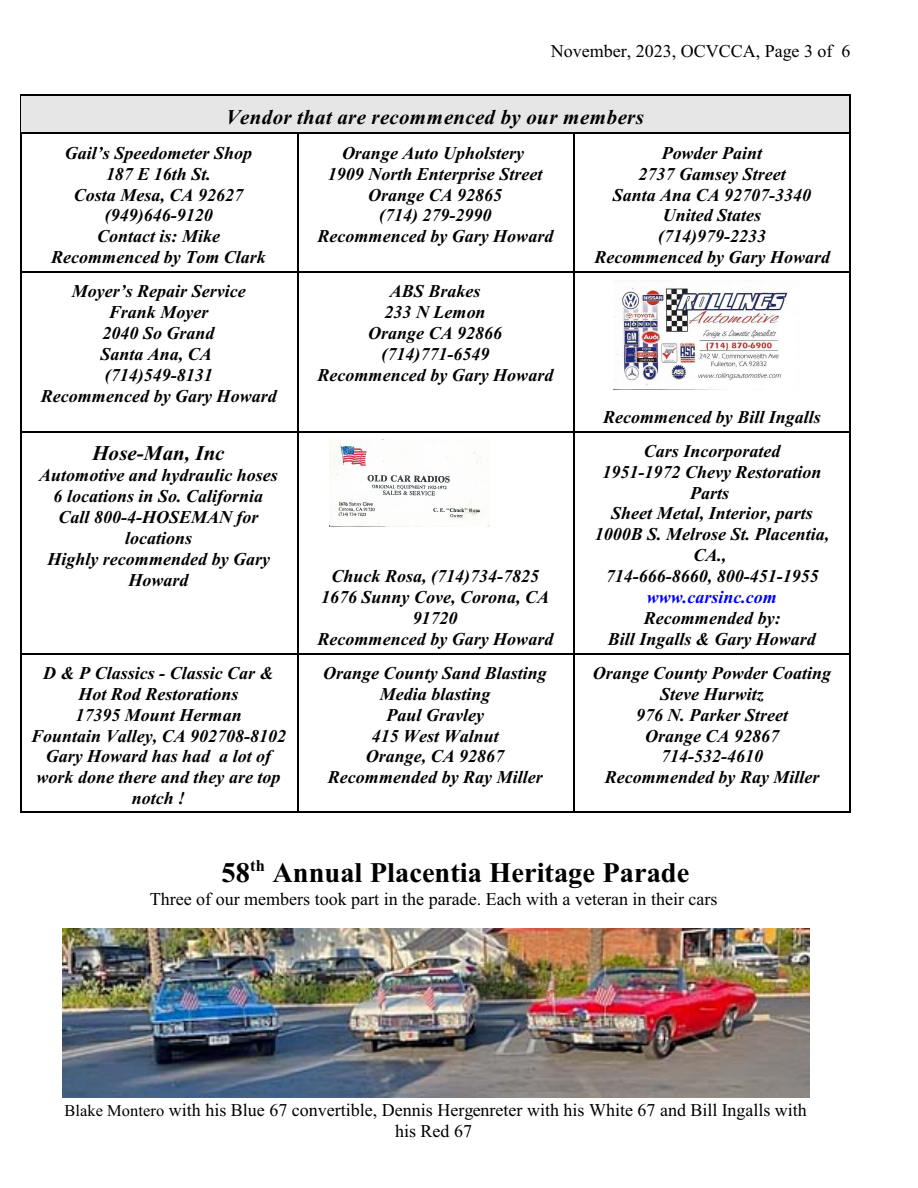
<style>
.page{position:relative;width:918px;height:1188px;background:#fff}
.page>*{position:absolute;margin:0;border:0;box-sizing:border-box;transform-origin:0 0}
.t1{font:700 28.5px "Times New Roman";color:#000}
.t2{font:italic 700 21px "Times New Roman";letter-spacing:.01em;color:#000}
.t3{font:italic 700 18px/20.9px "Times New Roman";color:#000;text-align:center}
.t4{font:18px/21.3px "Times New Roman";color:#000;text-align:center}
.t5{font:italic 700 18px "Times New Roman";color:#00f}
.s1{font-size:16.5px}
</style>
<div class="page">
<hr style="left:20px;top:94px;width:2px;height:39px;background:#000">
<hr style="left:849px;top:94px;width:2px;height:39px;background:#000">
<hr style="left:20px;top:94px;width:830px;height:2px;background:#000">
<div style="left:22px;top:96px;width:827px;height:37px;background:#e6e6e6"></div>
<hr style="left:20px;top:133px;width:2px;height:138px;background:#000">
<hr style="left:22px;top:133px;width:275px;height:1px;background:#000">
<hr style="left:297px;top:133px;width:1px;height:138px;background:#000">
<hr style="left:297px;top:133px;width:277px;height:1px;background:#000">
<hr style="left:849px;top:133px;width:2px;height:138px;background:#000">
<hr style="left:574px;top:133px;width:1px;height:138px;background:#000">
<hr style="left:574px;top:133px;width:275px;height:1px;background:#000">
<hr style="left:20px;top:271px;width:2px;height:160px;background:#000">
<hr style="left:22px;top:271px;width:275px;height:2px;background:#000">
<hr style="left:297px;top:271px;width:1px;height:160px;background:#000">
<hr style="left:297px;top:271px;width:277px;height:2px;background:#000">
<hr style="left:849px;top:271px;width:2px;height:160px;background:#000">
<hr style="left:574px;top:271px;width:1px;height:160px;background:#000">
<hr style="left:574px;top:271px;width:275px;height:2px;background:#000">
<hr style="left:20px;top:431px;width:2px;height:222px;background:#000">
<hr style="left:22px;top:431px;width:275px;height:1px;background:#000">
<hr style="left:297px;top:431px;width:1px;height:222px;background:#000">
<hr style="left:297px;top:431px;width:277px;height:1px;background:#000">
<hr style="left:849px;top:431px;width:2px;height:222px;background:#000">
<hr style="left:574px;top:431px;width:1px;height:222px;background:#000">
<hr style="left:574px;top:431px;width:275px;height:1px;background:#000">
<hr style="left:20px;top:653px;width:2px;height:159px;background:#000">
<hr style="left:20px;top:811px;width:277px;height:1px;background:#000">
<hr style="left:22px;top:653px;width:275px;height:1px;background:#000">
<hr style="left:297px;top:811px;width:277px;height:1px;background:#000">
<hr style="left:297px;top:653px;width:1px;height:158px;background:#000">
<hr style="left:297px;top:653px;width:277px;height:1px;background:#000">
<hr style="left:849px;top:653px;width:2px;height:159px;background:#000">
<hr style="left:574px;top:811px;width:276px;height:1px;background:#000">
<hr style="left:574px;top:653px;width:1px;height:158px;background:#000">
<hr style="left:574px;top:653px;width:275px;height:1px;background:#000">
<img style="left:613px;top:288px;width:175px;height:102px">
<img style="left:330px;top:441px;width:159px;height:85px">
<img style="left:62px;top:928px;width:748px;height:169px">
<p class="t4" style="left:551px;top:42px;width:301px">November, 2023, OCVCCA, Page 3 of 6</p>
<p class="t2" style="left:226px;top:110px;width:419px">Vendor that are recommenced by our members</p>
<p class="t3" style="left:51px;top:144px;width:216px">Gail’s Speedometer Shop<br>187 E 16th St.<br>Costa Mesa, CA 92627 (949)646-9120<br>Contact is: Mike<br>Recommenced by Tom Clark</p>
<p class="t3" style="left:318px;top:144px;width:237px">Orange Auto Upholstery<br>1909 North Enterprise Street<br>Orange CA 92865<br>(714) 279-2990<br>Recommenced by Gary Howard</p>
<p class="t3" style="left:594px;top:144px;width:237px">Powder Paint<br>2737 Gamsey Street<br>Santa Ana CA 92707-3340<br>United States<br>(714)979-2233<br>Recommenced by Gary Howard</p>
<p class="t3" style="left:41px;top:283px;width:237px">Moyer’s Repair Service<br>Frank Moyer<br>2040 So Grand<br>Santa Ana, CA<br>(714)549-8131<br>Recommenced by Gary Howard</p>
<p class="t3" style="left:318px;top:283px;width:237px">ABS Brakes<br>233 N Lemon<br>Orange CA 92866 (714)771-6549<br>Recommenced by Gary Howard</p>
<p class="t3" style="left:603px;top:408px;width:219px">Recommenced by Bill Ingalls</p>
<p class="t2" style="left:92px;top:446px;width:134px">Hose-Man, Inc</p>
<p class="t3" style="left:39px;top:467px;width:240px">Automotive and hydraulic hoses<br>6 locations in So. California<br>Call 800-4-HOSEMAN for locations<br>Highly recommended by Gary<br>Howard</p>
<p class="t3" style="left:595px;top:442px;width:236px">Cars Incorporated<br>1951-1972 Chevy Restoration<br>Parts<br>Sheet Metal, Interior, parts<br>1000B S. Melrose St. Placentia,<br>CA.,<br>714-666-8660, 800-451-1955</p>
<p class="t5" style="left:647px;top:591px;width:132px">www.carsinc.com</p>
<p class="t3" style="left:608px;top:609px;width:210px">Recommended by:<br>Bill Ingalls &amp; Gary Howard</p>
<p class="t3" style="left:318px;top:568px;width:237px">Chuck Rosa, (714)734-7825<br>1676 Sunny Cove, Corona, CA<br>91720<br>Recommenced by Gary Howard</p>
<p class="t3" style="left:31px;top:664px;width:257px">D &amp; P Classics - Classic Car &amp;<br>Hot Rod Restorations<br>17395 Mount Herman<br>Fountain Valley, CA 902708-8102<br>Gary Howard has had a lot of work done there and they are top notch !</p>
<p class="t3" style="left:323px;top:664px;width:225px">Orange County Sand Blasting<br>Media blasting<br>Paul Gravley<br>415 West Walnut<br>Orange, CA 92867<br>Recommended by Ray Miller</p>
<p class="t3" style="left:593px;top:664px;width:240px">Orange County Powder Coating<br>Steve Hurwitz<br>976 N. Parker Street<br>Orange CA 92867<br>714-532-4610<br>Recommended by Ray Miller</p>
<h1 class="t1" style="left:222px;top:863px;width:469px">58<sup>th</sup> Annual Placentia Heritage Parade</h1>
<p class="t4" style="left:150px;top:890px;width:569px">Three of our members took part in the parade. Each with a veteran in their cars</p>
<p class="t4" style="left:65px;top:1101px;width:744px"><span class="s1">Blake Montero</span> with his Blue 67 convertible, Dennis Hergenreter with his White 67 and Bill Ingalls with his Red 67</p>
</div>
